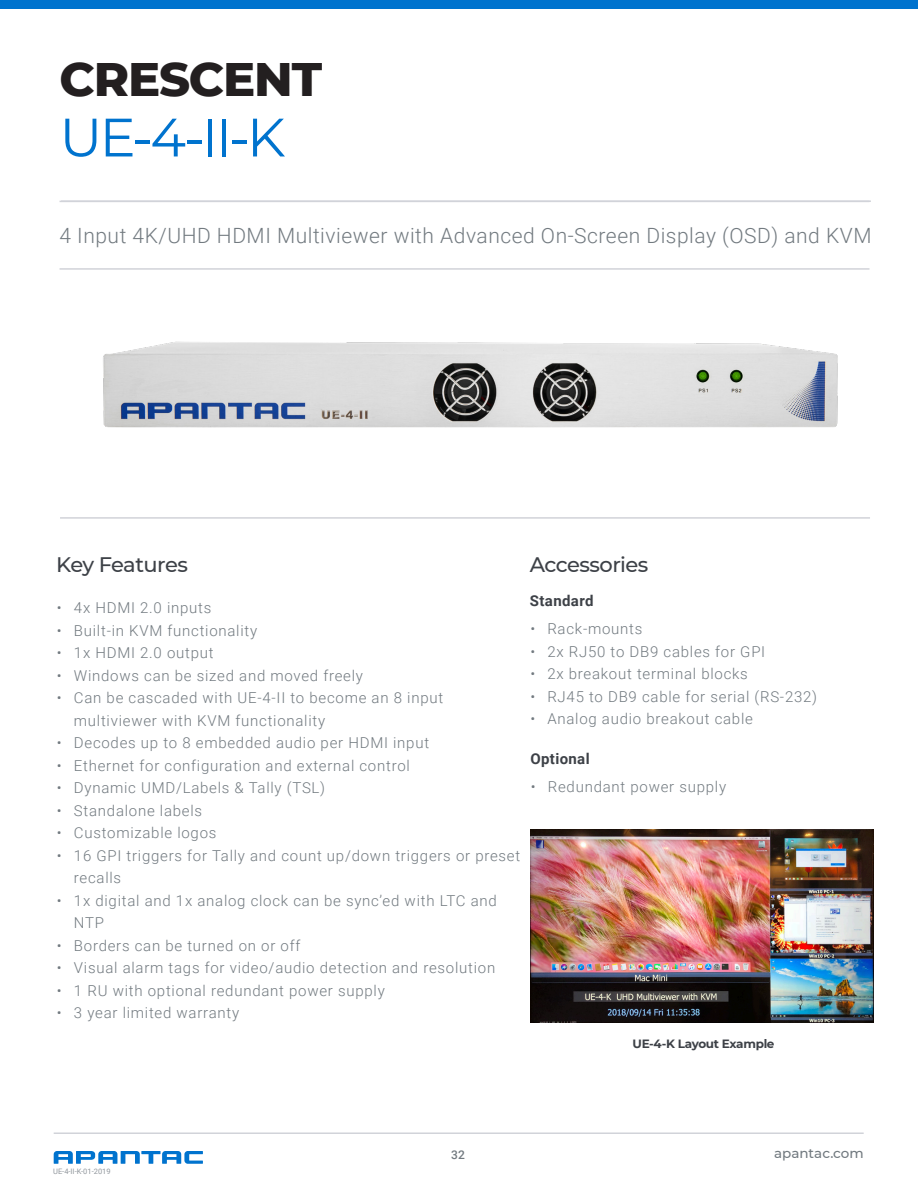
<style>
.page{position:relative;width:918px;height:1188px;background:#fff}
.page>*{position:absolute;margin:0;border:0;box-sizing:border-box;transform-origin:0 0}
.t1{font:54px "Montserrat";color:#0073ce}
.t2{font:800 48px "Montserrat";letter-spacing:-.025em;color:#231f20}
.t3{font:300 21px "Roboto";letter-spacing:.025em;color:#727a80}
.t4{font:500 21px "Montserrat";letter-spacing:-.025em;color:#3d4147}
.t5{font:300 15px/22.5px "Roboto";letter-spacing:.05em;color:#727a80}
.t6{font:700 15px "Roboto";letter-spacing:.025em;color:#3d4147}
.t7{font:500 13.5px "Montserrat";color:#727a80}
.t8{font:700 12px "Montserrat";letter-spacing:-.025em;color:#3d4147}
.t9{font:500 12px "Roboto";color:#727a80}
.Section_Marker{font:7.5px "Roboto";color:#92989e}
</style>
<div class="page">
<div style="left:0;top:0;width:918px;height:9px;background:#0073ce"></div>
<hr style="left:54px;top:1133px;width:810px;height:1px;background:#d1d3d9">
<svg style="left:54px;top:1151px;width:149px;height:13px"></svg>
<hr style="left:60px;top:201px;width:810px;height:1px;background:#d1d3d9">
<img style="left:103px;top:341px;width:735px;height:87px">
<hr style="left:60px;top:268px;width:810px;height:2px;background:#d1d3d9">
<hr style="left:60px;top:517px;width:810px;height:2px;background:#d1d3d9">
<hr style="left:61px;top:200px;width:810px;height:2px;background:#d1d3d9">
<img style="left:531px;top:830px;width:343px;height:192px">
<h2 class="t2" style="left:60px;top:44px;width:264px">CRESCENT</h2>
<h1 class="t1" style="left:60px;top:100px;width:227px">UE-4-II-K</h1>
<p class="t3" style="left:60px;top:220px;width:813px">4 Input 4K/UHD HDMI Multiviewer with Advanced On-Screen Display (OSD) and KVM</p>
<p class="t4" style="left:56px;top:550px;width:133px">Key Features</p>
<p class="t4" style="left:530px;top:550px;width:120px">Accessories</p>
<p class="t6" style="left:530px;top:590px;width:65px">Standard</p>
<p class="t5" style="left:57px;top:596px;width:156px">• 4x HDMI 2.0 inputs</p>
<p class="t5" style="left:57px;top:619px;width:202px">• Built-in KVM functionality</p>
<p class="t5" style="left:57px;top:641px;width:158px">• 1x HDMI 2.0 output</p>
<p class="t5" style="left:57px;top:664px;width:308px">• Windows can be sized and moved freely</p>
<p class="t5" style="left:74px;top:686px;width:371px;text-indent:-17px">• Can be cascaded with UE-4-II to become an 8 input multiviewer with KVM functionality</p>
<p class="t5" style="left:57px;top:731px;width:374px">• Decodes up to 8 embedded audio per HDMI input</p>
<p class="t5" style="left:57px;top:754px;width:354px">• Ethernet for configuration and external control</p>
<p class="t5" style="left:57px;top:776px;width:270px">• Dynamic UMD/Labels &amp; Tally (TSL)</p>
<p class="t5" style="left:57px;top:799px;width:147px">• Standalone labels</p>
<p class="t5" style="left:57px;top:821px;width:161px">• Customizable logos</p>
<p class="t5" style="left:74px;top:844px;width:448px;text-indent:-17px">• 16 GPI triggers for Tally and count up/down triggers or preset recalls</p>
<p class="t5" style="left:74px;top:889px;width:424px;text-indent:-17px">• 1x digital and 1x analog clock can be sync’ed with LTC and<br>NTP</p>
<p class="t5" style="left:57px;top:934px;width:245px">• Borders can be turned on or off</p>
<p class="t5" style="left:57px;top:956px;width:440px">• Visual alarm tags for video/audio detection and resolution</p>
<p class="t5" style="left:57px;top:979px;width:329px">• 1 RU with optional redundant power supply</p>
<p class="t5" style="left:57px;top:1001px;width:184px">• 3 year limited warranty</p>
<p class="t5" style="left:530px;top:617px;width:114px">• Rack-mounts</p>
<p class="t5" style="left:530px;top:640px;width:236px">• 2x RJ50 to DB9 cables for GPI</p>
<p class="t5" style="left:530px;top:662px;width:219px">• 2x breakout terminal blocks</p>
<p class="t5" style="left:530px;top:685px;width:288px">• RJ45 to DB9 cable for serial (RS-232)</p>
<p class="t5" style="left:530px;top:707px;width:224px">• Analog audio breakout cable</p>
<p class="t6" style="left:530px;top:748px;width:61px">Optional</p>
<p class="t5" style="left:531px;top:775px;width:197px">• Redundant power supply</p>
<p class="Section_Marker" style="left:53px;top:1166px;width:59px">UE-4-II-K-01-2019</p>
<p class="t9" style="left:451px;top:1146px;width:15px">32</p>
<p class="t8" style="left:633px;top:1035px;width:144px">UE-4-K Layout Example</p>
<p class="t7" style="left:774px;top:1143px;width:91px">apantac.com</p>
</div>
